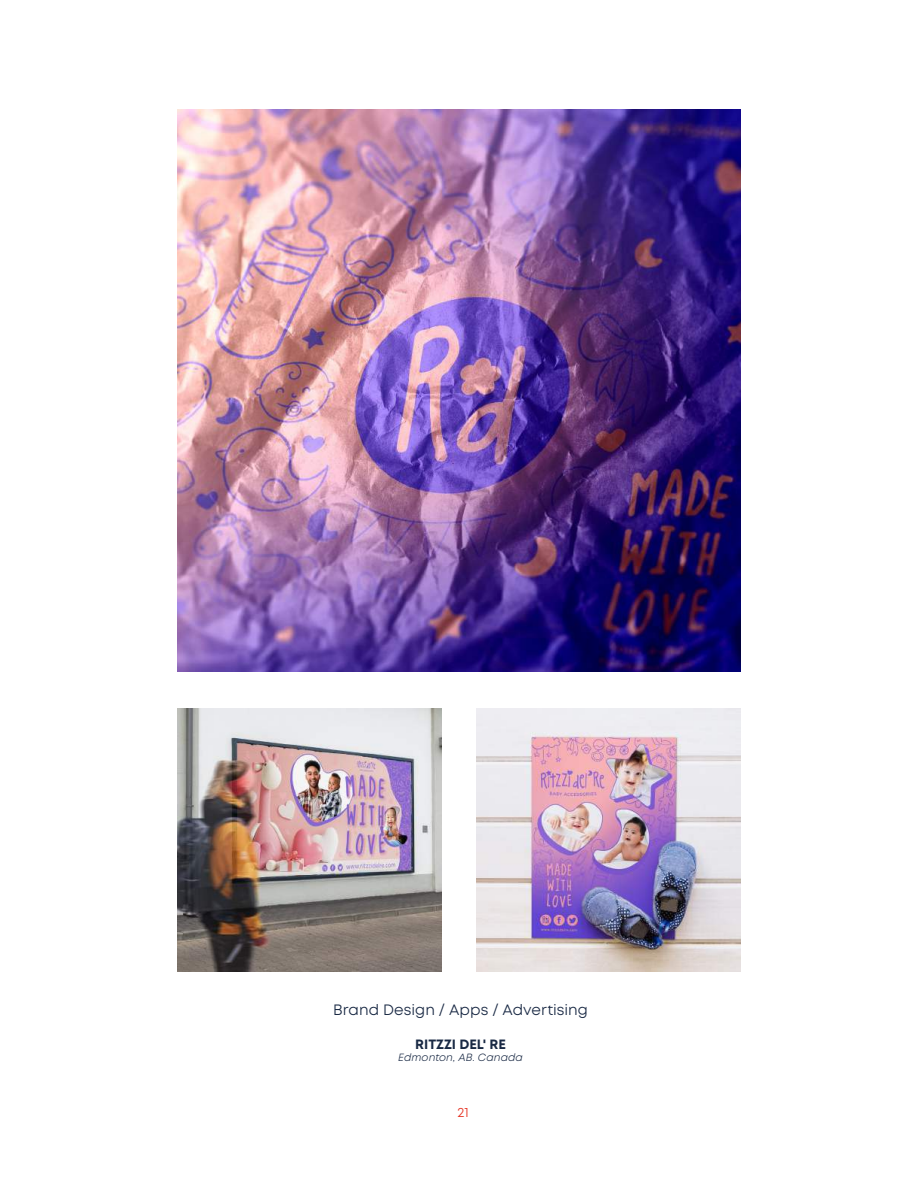
<style>
.page{position:relative;width:918px;height:1188px;background:#fff}
.page>*{position:absolute;margin:0;border:0;box-sizing:border-box;transform-origin:0 0}
.t1{font:15px "Mont";color:#192944}
.t2{font:700 13.5px "Mont";color:#192944}
.t3{font:13.5px "Mont";color:#e63020}
.t4{font:italic 10.5px "Mont";letter-spacing:.01em;color:#192944}
</style>
<div class="page">
<img style="left:178px;top:708px;width:263px;height:263px">
<img style="left:477px;top:708px;width:263px;height:263px">
<img style="left:178px;top:110px;width:562px;height:562px">
<p class="t1" style="left:333px;top:1000px;width:256px">Brand Design / Apps / Advertising</p>
<p class="t2" style="left:415px;top:1035px;width:92px">RITZZI DEL' RE</p>
<p class="t4" style="left:398px;top:1051px;width:126px">Edmonton, AB. Canada</p>
<p class="t3" style="left:458px;top:1104px;width:13px">21</p>
</div>
